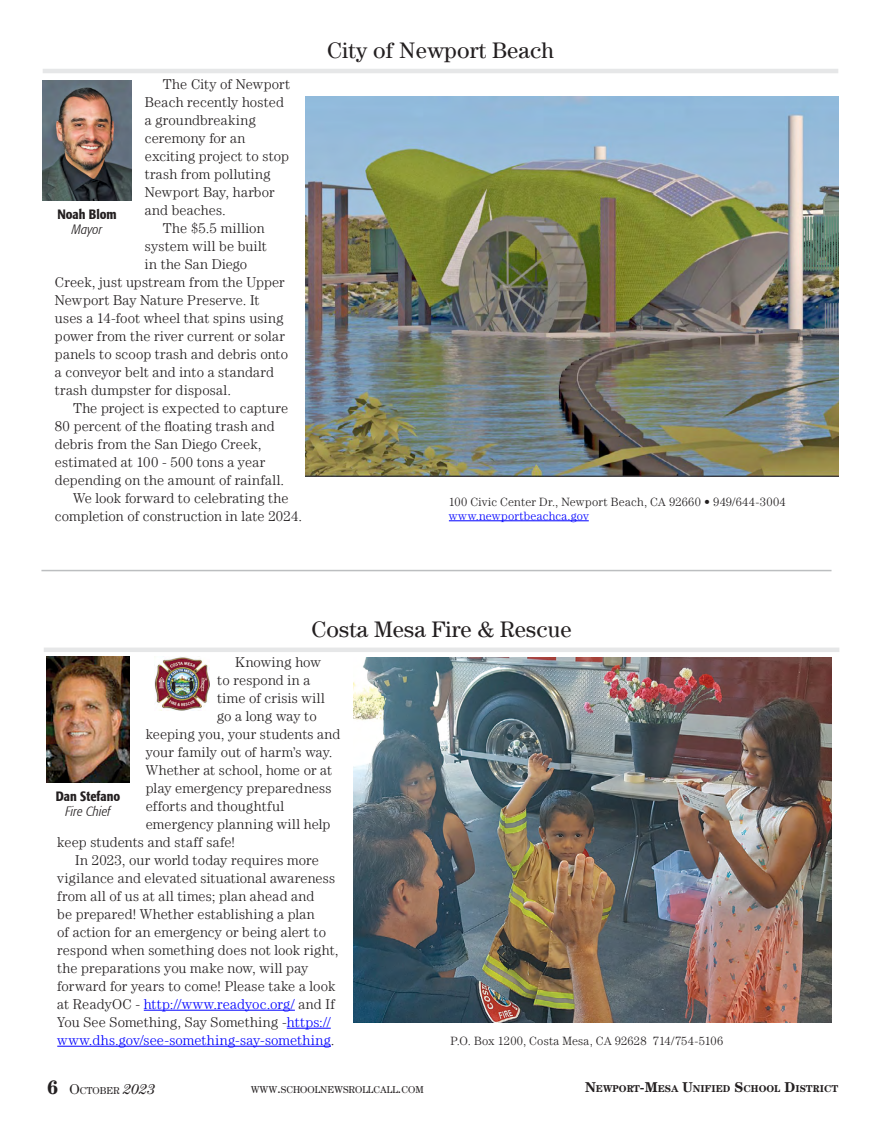
<style>
.page{position:relative;width:878px;height:1121px;background:#fff}
.page>*{position:absolute;margin:0;border:0;box-sizing:border-box;transform-origin:0 0}
.t1{font:22.5px "Century LT";letter-spacing:.005em;color:#231f20}
.t2{font:300 14.25px "Century LT";letter-spacing:.01em;color:#231f20}
.t3{font:300 14.25px "Century LT";letter-spacing:.015em;color:#00f}
.t4{font:300 14.25px "Century LT";letter-spacing:.035em;color:#231f20}
.t5{font:500 condensed 13.5px "Formata";color:#231f20}
.t6{font:italic 300 condensed 13.5px "Formata";letter-spacing:.005em;color:#231f20}
.t7{font:300 12px "Century LT";letter-spacing:.02em;color:#221f20}
.t8{font:300 12px "Century LT";letter-spacing:.015em;color:#231f20}
.t9{font:300 12px "Century LT";letter-spacing:.015em;color:#00f}
.t10{font:10.05px "Century LT";color:#231f20}
.t11{font:700 10.05px "Century LT";color:#231f20}
.s1{color:#231f20}
.s2{color:#00f}
.s3{font-weight:700;font-size:19.5px}
.s4{font-size:14.25px}
.s5{font-style:italic;font-size:14.25px}
</style>
<div class="page">
<hr style="left:43px;top:69px;width:795px;height:4px;background:#e6e7e8">
<hr style="left:449px;top:520px;width:139px;height:1px;background:#00f">
<div style="left:44px;top:647px;width:795px;height:5px;background:#e6e7e8"></div>
<hr style="left:144px;top:1009px;width:151px;height:1px;background:#00f">
<hr style="left:287px;top:1027px;width:44px;height:1px;background:#00f">
<hr style="left:57px;top:1045px;width:274px;height:1px;background:#00f">
<img style="left:46px;top:657px;width:84px;height:126px">
<img style="left:154px;top:657px;width:56px;height:53px">
<img style="left:43px;top:81px;width:88px;height:119px">
<img style="left:305px;top:97px;width:533px;height:379px">
<img style="left:354px;top:657px;width:477px;height:365px">
<hr style="left:41px;top:570px;width:790px;height:1px;background:#bcbec0">
<p class="t2" style="left:163px;top:76px;width:129px">The City of Newport</p>
<p class="t2" style="left:145px;top:94px;width:141px">Beach recently hosted</p>
<p class="t2" style="left:145px;top:112px;width:112px">a groundbreaking</p>
<p class="t2" style="left:145px;top:130px;width:102px">ceremony for an</p>
<p class="t2" style="left:145px;top:148px;width:146px">exciting project to stop</p>
<p class="t2" style="left:145px;top:166px;width:127px">trash from polluting</p>
<p class="t2" style="left:145px;top:184px;width:131px">Newport Bay, harbor</p>
<p class="t2" style="left:145px;top:202px;width:82px">and beaches.</p>
<p class="t4" style="left:163px;top:220px;width:103px">The $5.5 million</p>
<p class="t2" style="left:145px;top:238px;width:123px">system will be built</p>
<p class="t2" style="left:145px;top:256px;width:104px">in the San Diego</p>
<p class="t2" style="left:55px;top:274px;width:231px">Creek, just upstream from the Upper</p>
<p class="t2" style="left:55px;top:292px;width:206px">Newport Bay Nature Preserve. It</p>
<p class="t2" style="left:55px;top:310px;width:230px">uses a 14-foot wheel that spins using</p>
<p class="t2" style="left:55px;top:328px;width:231px">power from the river current or solar</p>
<p class="t2" style="left:55px;top:346px;width:235px">panels to scoop trash and debris onto</p>
<p class="t2" style="left:55px;top:364px;width:221px">a conveyor belt and into a standard</p>
<p class="t2" style="left:55px;top:382px;width:177px">trash dumpster for disposal.</p>
<p class="t2" style="left:73px;top:400px;width:217px">The project is expected to capture</p>
<p class="t2" style="left:55px;top:418px;width:221px">80 percent of the floating trash and</p>
<p class="t2" style="left:55px;top:436px;width:208px">debris from the San Diego Creek,</p>
<p class="t2" style="left:55px;top:454px;width:212px">estimated at 100 - 500 tons a year</p>
<p class="t2" style="left:55px;top:472px;width:231px">depending on the amount of rainfall.</p>
<p class="t2" style="left:73px;top:490px;width:217px">We look forward to celebrating the</p>
<p class="t2" style="left:55px;top:508px;width:249px">completion of construction in late 2024.</p>
<p class="t5" style="left:57px;top:206px;width:61px">Noah Blom</p>
<p class="t6" style="left:72px;top:221px;width:32px">Mayor</p>
<h1 class="t1" style="left:327px;top:37px;width:228px">City of Newport Beach</h1>
<p class="t7" style="left:449px;top:495px;width:338px">100 Civic Center Dr., Newport Beach, CA 92660 • 949/644-3004</p>
<p class="t9" style="left:449px;top:508px;width:141px">www.newportbeachca.gov</p>
<h1 class="t1" style="left:311px;top:616px;width:262px">Costa Mesa Fire &amp; Rescue</h1>
<p class="t2" style="left:235px;top:653px;width:87px">Knowing how</p>
<p class="t2" style="left:217px;top:671px;width:95px">to respond in a</p>
<p class="t2" style="left:217px;top:689px;width:109px">time of crisis will</p>
<p class="t2" style="left:217px;top:707px;width:101px">go a long way to</p>
<p class="t2" style="left:146px;top:725px;width:196px">keeping you, your students and</p>
<p class="t2" style="left:146px;top:743px;width:188px">your family out of harm’s way.</p>
<p class="t2" style="left:146px;top:761px;width:188px">Whether at school, home or at</p>
<p class="t2" style="left:146px;top:779px;width:187px">play emergency preparedness</p>
<p class="t2" style="left:146px;top:797px;width:140px">efforts and thoughtful</p>
<p class="t2" style="left:146px;top:815px;width:186px">emergency planning will help</p>
<p class="t2" style="left:57px;top:833px;width:179px">keep students and staff safe!</p>
<p class="t2" style="left:75px;top:851px;width:245px">In 2023, our world today requires more</p>
<p class="t2" style="left:57px;top:869px;width:279px">vigilance and elevated situational awareness</p>
<p class="t2" style="left:57px;top:887px;width:259px">from all of us at all times; plan ahead and</p>
<p class="t2" style="left:57px;top:905px;width:259px">be prepared! Whether establishing a plan</p>
<p class="t2" style="left:57px;top:923px;width:270px">of action for an emergency or being alert to</p>
<p class="t2" style="left:57px;top:941px;width:283px">respond when something does not look right,</p>
<p class="t2" style="left:57px;top:959px;width:252px">the preparations you make now, will pay</p>
<p class="t2" style="left:57px;top:977px;width:280px">forward for years to come! Please take a look</p>
<p class="t3" style="left:57px;top:995px;width:279px"><span class="s1">at ReadyOC -</span> http://www.readyoc.org/ <span class="s1">and If</span></p>
<p class="t2" style="left:57px;top:1013px;width:275px">You See Something, Say Something -<span class="s2">https://</span></p>
<p class="t3" style="left:57px;top:1031px;width:279px">www.dhs.gov/see-something-say-something<span class="s1">.</span></p>
<p class="t8" style="left:450px;top:1033px;width:274px">P.O. Box 1200, Costa Mesa, CA 92628 714/754-5106</p>
<p class="t5" style="left:56px;top:788px;width:66px">Dan Stefano</p>
<p class="t6" style="left:65px;top:803px;width:47px">Fire Chief</p>
<p class="t10" style="left:47px;top:1084px;width:109px"><span class="s3">6</span> <span class="s4">O</span>CTOBER <span class="s5">2023</span></p>
<p class="t10" style="left:251px;top:1084px;width:174px">WWW<span class="s4">.</span>SCHOOLNEWSROLLCALL<span class="s4">.</span>COM</p>
<p class="t11" style="left:585px;top:1082px;width:254px"><span class="s4">N</span>EWPORT<span class="s4">-M</span>ESA <span class="s4">U</span>NIFIED <span class="s4">S</span>CHOOL <span class="s4">D</span>ISTRICT</p>
</div>
